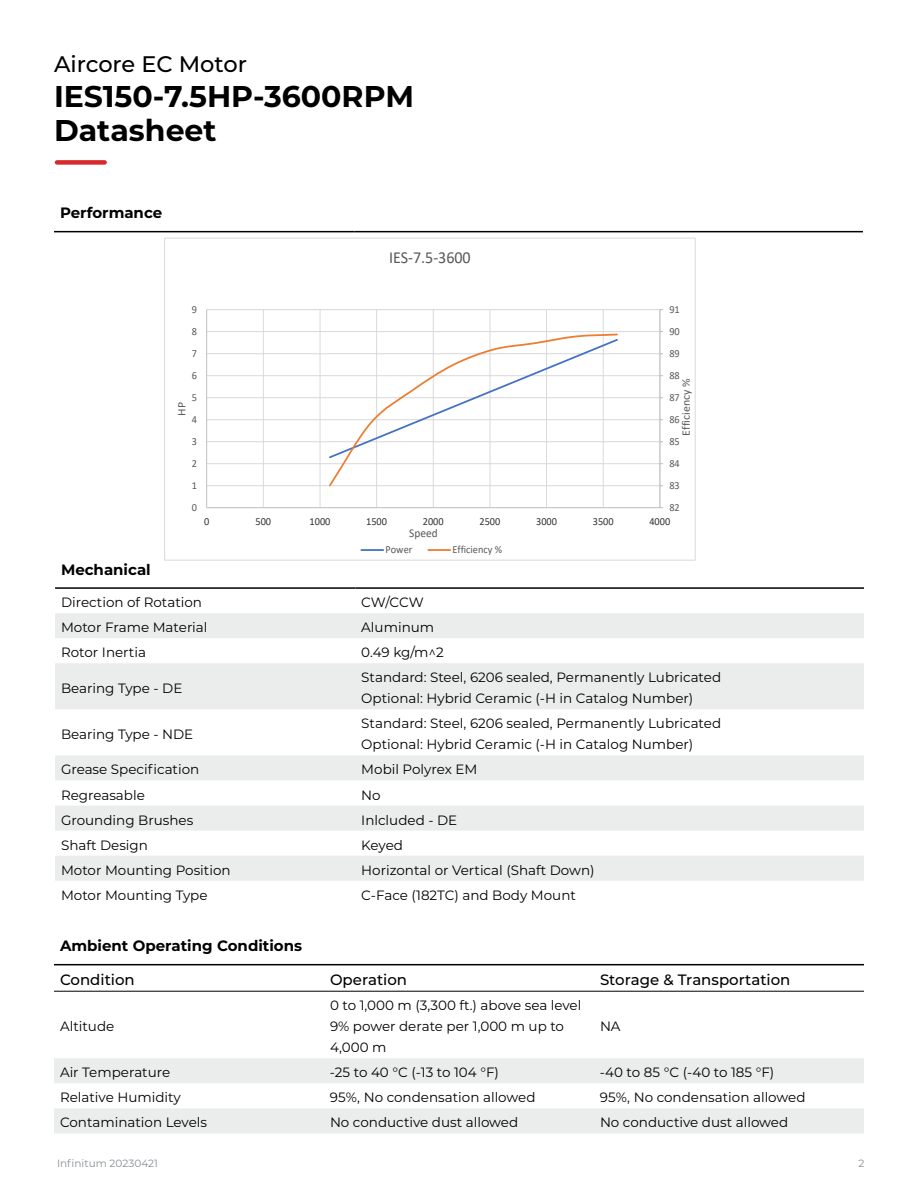
<style>
.page{position:relative;width:918px;height:1188px;background:#fff}
.page>*{position:absolute;margin:0;border:0;box-sizing:border-box;transform-origin:0 0}
.t1{font:700 30px/34.5px "Montserrat";color:#000}
.t2{font:500 22.5px "Montserrat";color:#000}
.t3{font:16.8px "Calibri";letter-spacing:-.005em;color:#595959;scale:.95 1}
.t4{font:700 15px "Montserrat";color:#000}
.t5{font:500 15px "Montserrat";color:#000}
.t6{font:13.5px/21px "Montserrat";color:#000}
.t7{font:12px "Calibri";letter-spacing:-.005em;color:#595959;scale:.95 1}
.t8{font:11.4px "Calibri";color:#595959;scale:1.05 1}
.t9{font:10.8px "Calibri";color:#595959;scale:.95 1}
.t10{font:10.8px "Calibri";color:#333;scale:.95 1}
.t11{font:10.5px "Montserrat";color:#858f93}
</style>
<div class="page">
<div style="left:57px;top:160px;width:48px;height:5px;background:#d7282e"></div>
<svg style="left:55px;top:613px;width:809px;height:268px;fill:#ebecec"></svg>
<hr style="left:55px;top:587px;width:300px;height:2px;background:#000">
<hr style="left:355px;top:587px;width:509px;height:2px;background:#000">
<svg style="left:54px;top:1058px;width:810px;height:75px;fill:#ebecec"></svg>
<hr style="left:54px;top:964px;width:270px;height:1px;background:#000">
<hr style="left:324px;top:964px;width:270px;height:1px;background:#000">
<hr style="left:594px;top:964px;width:270px;height:1px;background:#000">
<hr style="left:54px;top:991px;width:270px;height:1px;background:#000">
<hr style="left:324px;top:991px;width:270px;height:1px;background:#000">
<hr style="left:594px;top:991px;width:270px;height:1px;background:#000">
<hr style="left:54px;top:231px;width:300px;height:1px;background:#000">
<hr style="left:354px;top:231px;width:509px;height:1px;background:#000">
<hr style="left:207px;top:485px;width:453px;height:1px;background:#d9d9d9">
<hr style="left:207px;top:463px;width:453px;height:1px;background:#d9d9d9">
<hr style="left:207px;top:441px;width:453px;height:1px;background:#d9d9d9">
<hr style="left:207px;top:419px;width:453px;height:1px;background:#d9d9d9">
<hr style="left:207px;top:397px;width:453px;height:1px;background:#d9d9d9">
<hr style="left:207px;top:375px;width:453px;height:1px;background:#d9d9d9">
<hr style="left:207px;top:353px;width:453px;height:1px;background:#d9d9d9">
<hr style="left:207px;top:331px;width:453px;height:1px;background:#d9d9d9">
<hr style="left:207px;top:309px;width:453px;height:1px;background:#d9d9d9">
<hr style="left:263px;top:310px;width:1px;height:198px;background:#d9d9d9">
<hr style="left:320px;top:310px;width:1px;height:198px;background:#d9d9d9">
<hr style="left:376px;top:310px;width:1px;height:198px;background:#d9d9d9">
<hr style="left:433px;top:310px;width:1px;height:198px;background:#d9d9d9">
<hr style="left:490px;top:310px;width:1px;height:198px;background:#d9d9d9">
<hr style="left:546px;top:310px;width:1px;height:198px;background:#d9d9d9">
<hr style="left:603px;top:310px;width:1px;height:198px;background:#d9d9d9">
<hr style="left:659px;top:310px;width:1px;height:198px;background:#bfbfbf">
<hr style="left:206px;top:310px;width:1px;height:198px;background:#bfbfbf">
<hr style="left:207px;top:507px;width:453px;height:1px;background:#bfbfbf">
<svg style="left:329px;top:333px;width:289px;height:155px"></svg>
<hr style="left:361px;top:549px;width:22px;height:2px;background:#4472c4">
<hr style="left:428px;top:549px;width:22px;height:2px;background:#ed7d31">
<h2 class="t2" style="left:54px;top:55px;width:194px">Aircore EC Motor</h2>
<h1 class="t1" style="left:54px;top:80px;width:361px">IES150-7.5HP-3600RPM<br>Datasheet</h1>
<p class="t4" style="left:60px;top:206px;width:104px">Performance</p>
<p class="t3" style="left:389px;top:252px;width:88px">IES-7.5-3600</p>
<p class="t9" style="left:192px;top:305px;width:7px">9</p>
<p class="t9" style="left:669px;top:305px;width:12px">91</p>
<p class="t9" style="left:192px;top:327px;width:7px">8</p>
<p class="t9" style="left:669px;top:327px;width:12px">90</p>
<p class="t9" style="left:192px;top:349px;width:7px">7</p>
<p class="t9" style="left:669px;top:349px;width:12px">89</p>
<p class="t9" style="left:192px;top:371px;width:7px">6</p>
<p class="t9" style="left:192px;top:393px;width:7px">5</p>
<p class="t8" style="left:178px;top:416px;width:14px;rotate:-90deg">HP</p>
<p class="t9" style="left:192px;top:415px;width:7px">4</p>
<p class="t9" style="left:669px;top:371px;width:12px">88</p>
<p class="t8" style="left:682px;top:436px;width:56px;rotate:-90deg">Efficiency %</p>
<p class="t9" style="left:669px;top:393px;width:12px">87</p>
<p class="t9" style="left:669px;top:415px;width:12px">86</p>
<p class="t9" style="left:192px;top:437px;width:7px">3</p>
<p class="t9" style="left:669px;top:437px;width:12px">85</p>
<p class="t9" style="left:192px;top:459px;width:7px">2</p>
<p class="t9" style="left:669px;top:459px;width:12px">84</p>
<p class="t9" style="left:192px;top:481px;width:7px">1</p>
<p class="t9" style="left:669px;top:481px;width:12px">83</p>
<p class="t9" style="left:192px;top:503px;width:7px">0</p>
<p class="t9" style="left:669px;top:503px;width:12px">82</p>
<p class="t10" style="left:204px;top:517px;width:7px">0</p>
<p class="t10" style="left:256px;top:517px;width:18px">500</p>
<p class="t10" style="left:310px;top:517px;width:23px">1000</p>
<p class="t10" style="left:366px;top:517px;width:23px">1500</p>
<p class="t10" style="left:423px;top:517px;width:23px">2000</p>
<p class="t10" style="left:480px;top:517px;width:23px">2500</p>
<p class="t10" style="left:536px;top:517px;width:23px">3000</p>
<p class="t10" style="left:593px;top:517px;width:23px">3500</p>
<p class="t10" style="left:649px;top:517px;width:23px">4000</p>
<p class="t7" style="left:409px;top:528px;width:31px">Speed</p>
<p class="t9" style="left:386px;top:546px;width:30px">Power</p>
<p class="t9" style="left:453px;top:546px;width:54px">Efficiency %</p>
<p class="t4" style="left:61px;top:562px;width:91px">Mechanical</p>
<p class="t6" style="left:61px;top:592px;width:143px">Direction of Rotation</p>
<p class="t6" style="left:361px;top:592px;width:64px">CW/CCW</p>
<p class="t6" style="left:61px;top:617px;width:148px">Motor Frame Material</p>
<p class="t6" style="left:361px;top:617px;width:74px">Aluminum</p>
<p class="t6" style="left:61px;top:642px;width:86px">Rotor Inertia</p>
<p class="t6" style="left:361px;top:642px;width:84px">0.49 kg/m^2</p>
<p class="t6" style="left:61px;top:678px;width:123px">Bearing Type - DE</p>
<p class="t6" style="left:361px;top:668px;width:361px">Standard: Steel, 6206 sealed, Permanently Lubricated<br>Optional: Hybrid Ceramic (-H in Catalog Number)</p>
<p class="t6" style="left:61px;top:724px;width:134px">Bearing Type - NDE</p>
<p class="t6" style="left:361px;top:714px;width:361px">Standard: Steel, 6206 sealed, Permanently Lubricated<br>Optional: Hybrid Ceramic (-H in Catalog Number)</p>
<p class="t6" style="left:61px;top:760px;width:140px">Grease Specification</p>
<p class="t6" style="left:361px;top:760px;width:118px">Mobil Polyrex EM</p>
<p class="t6" style="left:61px;top:785px;width:85px">Regreasable</p>
<p class="t6" style="left:361px;top:785px;width:21px">No</p>
<p class="t6" style="left:61px;top:810px;width:134px">Grounding Brushes</p>
<p class="t6" style="left:361px;top:810px;width:97px">Inlcluded - DE</p>
<p class="t6" style="left:61px;top:835px;width:88px">Shaft Design</p>
<p class="t6" style="left:361px;top:835px;width:43px">Keyed</p>
<p class="t6" style="left:61px;top:860px;width:171px">Motor Mounting Position</p>
<p class="t6" style="left:361px;top:860px;width:235px">Horizontal or Vertical (Shaft Down)</p>
<p class="t6" style="left:61px;top:885px;width:148px">Motor Mounting Type</p>
<p class="t6" style="left:361px;top:885px;width:216px">C-Face (182TC) and Body Mount</p>
<p class="t4" style="left:60px;top:939px;width:244px">Ambient Operating Conditions</p>
<p class="t5" style="left:60px;top:974px;width:76px">Condition</p>
<p class="t5" style="left:330px;top:974px;width:79px">Operation</p>
<p class="t5" style="left:600px;top:974px;width:192px">Storage &amp; Transportation</p>
<p class="t6" style="left:60px;top:1016px;width:56px">Altitude</p>
<p class="t6" style="left:330px;top:995px;width:253px">0 to 1,000 m (3,300 ft.) above sea level<br>9% power derate per 1,000 m up to<br>4,000 m</p>
<p class="t6" style="left:600px;top:1016px;width:22px">NA</p>
<p class="t6" style="left:60px;top:1063px;width:112px">Air Temperature</p>
<p class="t6" style="left:330px;top:1063px;width:170px">-25 to 40 °C (-13 to 104 °F)</p>
<p class="t6" style="left:600px;top:1063px;width:176px">-40 to 85 °C (-40 to 185 °F)</p>
<p class="t6" style="left:60px;top:1088px;width:122px">Relative Humidity</p>
<p class="t6" style="left:330px;top:1088px;width:207px">95%, No condensation allowed</p>
<p class="t6" style="left:600px;top:1088px;width:207px">95%, No condensation allowed</p>
<p class="t6" style="left:60px;top:1113px;width:149px">Contamination Levels</p>
<p class="t6" style="left:330px;top:1113px;width:190px">No conductive dust allowed</p>
<p class="t6" style="left:600px;top:1113px;width:190px">No conductive dust allowed</p>
<p class="t11" style="left:57px;top:1157px;width:102px">Infinitum 20230421</p>
<p class="t11" style="left:859px;top:1158px;width:7px">2</p>
</div>
